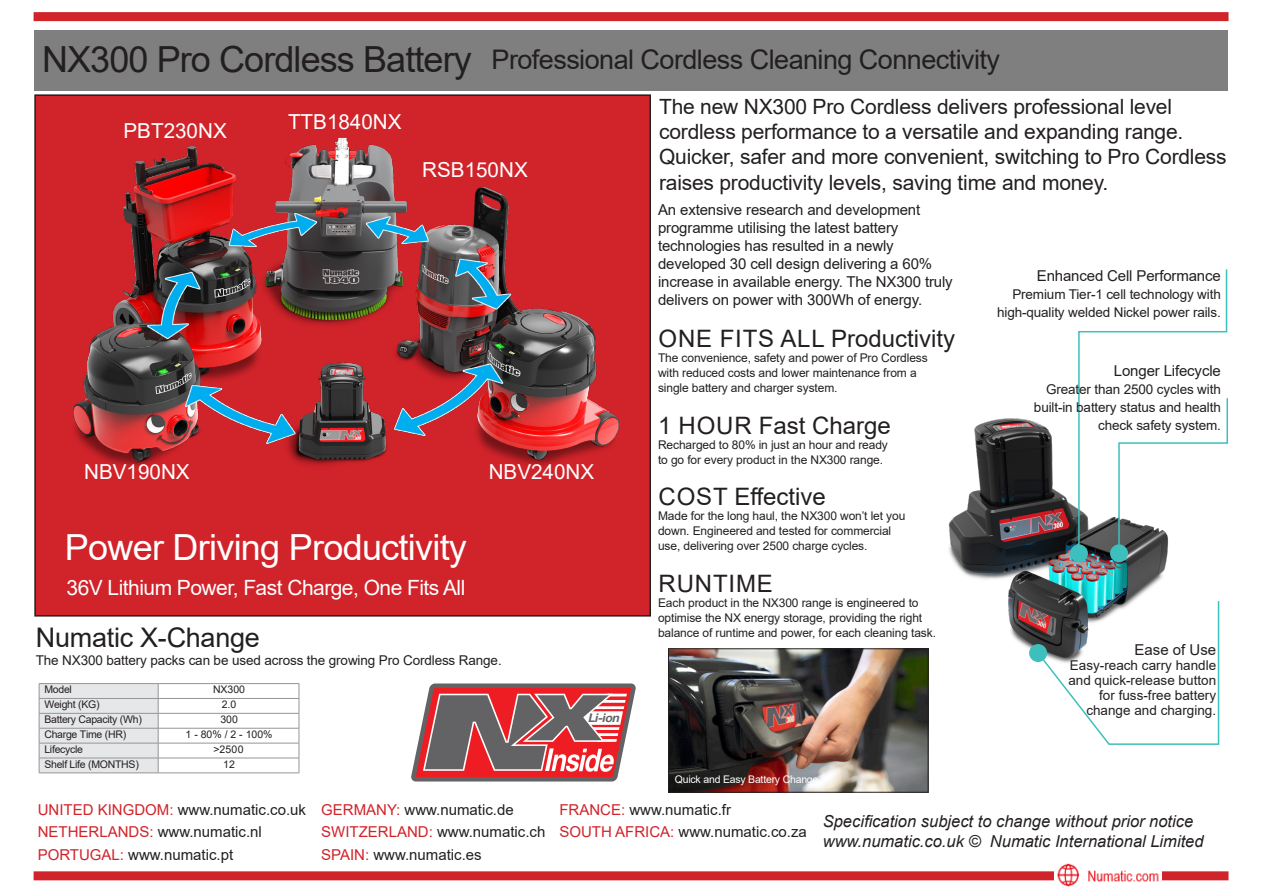
<style>
.page{position:relative;width:1263px;height:893px;background:#fff}
.page>*{position:absolute;margin:0;border:0;box-sizing:border-box;transform-origin:0 0}
.t1{font:36px "Arial";letter-spacing:-.02em;color:#fff}
.t2{font:27px "Arial";letter-spacing:-.02em;color:#231f20}
.t3{font:24px "Arial";color:#231f20}
.t4{font:24px "Arial";letter-spacing:.035em;color:#231f20}
.t5{font:21px/25.2px "Arial";letter-spacing:-.01em;color:#231f20}
.t6{font:21px "Arial";letter-spacing:-.025em;color:#fff}
.t7{font:20.7px "Arial";color:#fff}
.t8{font:italic 16.5px/19.8px "Arial";color:#231f20}
.t9{font:15px/18px "Arial";letter-spacing:-.01em;color:#231f20}
.t10{font:13.5px/15px "Arial";letter-spacing:-.01em;color:#231f20;text-align:right}
.t11{font:12px/15px "Arial";letter-spacing:-.01em;color:#231f20}
.t12{font:italic 700 11.85px "Helvetica Neue";color:#636366}
.t13{font:10.5px "Arial";letter-spacing:-.025em;color:#231f20}
.t14{font:10.5px "Arial";letter-spacing:-.02em;color:#fff}
.s1{font-size:36px}
.s2{color:#d1232a}
</style>
<div class="page">
<div style="left:34px;top:12px;width:1194px;height:9px;background:#d1232a"></div>
<div style="left:34px;top:871px;width:1194px;height:9px;background:#d1232a"></div>
<div style="left:34px;top:30px;width:1194px;height:60px;background:#7f7f7f"></div>
<img style="left:1054px;top:863px;width:108px;height:24px">
<div style="left:35px;top:95px;width:615px;height:521px;background:#d1232a"></div>
<img style="left:948px;top:418px;width:220px;height:244px">
<div style="left:1110px;top:544px;width:18px;height:18px;background:#3dbfbd;border-radius:50%"></div>
<img style="left:73px;top:123px;width:577px;height:391px">
<img style="left:670px;top:651px;width:256px;height:139px">
<div style="left:668px;top:649px;width:260px;height:143px;border:1px solid #231f20"></div>
<hr style="left:39px;top:683px;width:119px;height:1px;background:#939598">
<hr style="left:158px;top:683px;width:141px;height:1px;background:#939598">
<hr style="left:158px;top:698px;width:141px;height:1px;background:#939598">
<hr style="left:158px;top:713px;width:141px;height:1px;background:#939598">
<hr style="left:158px;top:728px;width:141px;height:1px;background:#939598">
<hr style="left:158px;top:743px;width:141px;height:1px;background:#939598">
<hr style="left:158px;top:758px;width:141px;height:1px;background:#939598">
<svg style="left:39px;top:684px;width:120px;height:89px;background:#dfe0e2"></svg>
<svg style="left:299px;top:684px;width:1px;height:89px"></svg>
<hr style="left:39px;top:773px;width:119px;height:1px;background:#939598">
<hr style="left:158px;top:773px;width:141px;height:1px;background:#939598">
<svg style="left:1036px;top:600px;width:184px;height:145px"></svg>
<div style="left:1029px;top:644px;width:18px;height:18px;background:#3dbfbd;border-radius:50%"></div>
<svg style="left:1077px;top:269px;width:151px;height:286px"></svg>
<div style="left:1070px;top:544px;width:18px;height:18px;background:#3dbfbd;border-radius:50%"></div>
<svg style="left:411px;top:683px;width:225px;height:99px"></svg>
<h2 class="t2" style="left:42px;top:41px;width:959px"><span class="s1">NX300 Pro Cordless Battery</span> Professional Cordless Cleaning Connectivity</h2>
<h3 class="t5" style="left:659px;top:94px;width:569px">The new NX300 Pro Cordless delivers professional level cordless performance to a versatile and expanding range.<br>Quicker, safer and more convenient, switching to Pro Cordless raises productivity levels, saving time and money.</h3>
<h3 class="t7" style="left:288px;top:108px;width:115px">TTB1840NX</h3>
<h3 class="t7" style="left:124px;top:117px;width:105px">PBT230NX</h3>
<h3 class="t7" style="left:422px;top:155px;width:107px">RSB150NX</h3>
<h3 class="t7" style="left:84px;top:457px;width:107px">NBV190NX</h3>
<h3 class="t7" style="left:489px;top:457px;width:107px">NBV240NX</h3>
<h1 class="t1" style="left:65px;top:523px;width:404px">Power Driving Productivity</h1>
<h3 class="t6" style="left:67px;top:574px;width:400px">36V Lithium Power, Fast Charge, One Fits All</h3>
<h2 class="t2" style="left:36px;top:619px;width:226px">Numatic X-Change</h2>
<p class="t10" style="left:36px;top:653px;width:467px">The NX300 battery packs can be used across the growing Pro Cordless Range.</p>
<p class="t13" style="left:44px;top:682px;width:29px">Model</p>
<p class="t13" style="left:213px;top:682px;width:34px">NX300</p>
<p class="t13" style="left:44px;top:697px;width:57px">Weight (KG)</p>
<p class="t13" style="left:222px;top:697px;width:16px">2.0</p>
<p class="t13" style="left:44px;top:712px;width:99px">Battery Capacity (Wh)</p>
<p class="t13" style="left:220px;top:712px;width:19px">300</p>
<p class="t13" style="left:44px;top:727px;width:83px">Charge Time (HR)</p>
<p class="t13" style="left:186px;top:727px;width:88px">1 - 80% / 2 - 100%</p>
<p class="t13" style="left:44px;top:742px;width:40px">Lifecycle</p>
<p class="t13" style="left:214px;top:742px;width:32px">&gt;2500</p>
<p class="t13" style="left:44px;top:757px;width:96px">Shelf Life (MONTHS)</p>
<p class="t13" style="left:223px;top:757px;width:13px">12</p>
<p class="t12" style="left:588px;top:709px;width:37px">Li-ion</p>
<p class="t9" style="left:658px;top:201px;width:296px">An extensive research and development programme utilising the latest battery technologies has resulted in a newly developed 30 cell design delivering a 60% increase in available energy. The NX300 truly delivers on power with 300Wh of energy.</p>
<h3 class="t3" style="left:658px;top:322px;width:298px">ONE FITS ALL Productivity</h3>
<p class="t11" style="left:658px;top:350px;width:271px">The convenience, safety and power of Pro Cordless with reduced costs and lower maintenance from a single battery and charger system.</p>
<h3 class="t3" style="left:658px;top:409px;width:234px">1 HOUR Fast Charge</h3>
<p class="t11" style="left:658px;top:437px;width:231px">Recharged to 80% in just an hour and ready to go for every product in the NX300 range.</p>
<h3 class="t3" style="left:658px;top:480px;width:169px">COST Effective</h3>
<p class="t11" style="left:658px;top:508px;width:249px">Made for the long haul, the NX300 won’t let you down. Engineered and tested for commercial use, delivering over 2500 charge cycles.</p>
<h3 class="t4" style="left:658px;top:567px;width:116px">RUNTIME</h3>
<p class="t11" style="left:658px;top:595px;width:279px">Each product in the NX300 range is engineered to optimise the NX energy storage, providing the right balance of runtime and power, for each cleaning task.</p>
<p class="t14" style="left:675px;top:772px;width:145px">Quick and Easy Battery Change</p>
<p class="t9" style="left:1037px;top:267px;width:185px">Enhanced Cell Performance</p>
<p class="t10" style="left:997px;top:286px;width:225px;line-height:18px">Premium Tier-1 cell technology with high-quality welded Nickel power rails.</p>
<p class="t9" style="left:1114px;top:361px;width:108px">Longer Lifecycle</p>
<p class="t10" style="left:1034px;top:380px;width:188px;line-height:18px">Greater than 2500 cycles with built-in battery status and health check safety system.</p>
<p class="t9" style="left:1134px;top:641px;width:83px">Ease of Use</p>
<p class="t10" style="left:1068px;top:658px;width:149px">Easy-reach carry handle and quick-release button for fuss-free battery change and charging.</p>
<p class="t9" style="left:38px;top:800px;width:478px"><span class="s2">UNITED KINGDOM:</span> www.numatic.co.uk <span class="s2">GERMANY:</span> www.numatic.de</p>
<p class="t9" style="left:559px;top:800px;width:173px"><span class="s2">FRANCE:</span> www.numatic.fr</p>
<p class="t9" style="left:38px;top:823px;width:226px"><span class="s2">NETHERLANDS:</span> www.numatic.nl</p>
<p class="t9" style="left:321px;top:823px;width:487px"><span class="s2">SWITZERLAND:</span> www.numatic.ch <span class="s2">SOUTH AFRICA:</span> www.numatic.co.za</p>
<p class="t9" style="left:38px;top:846px;width:197px"><span class="s2">PORTUGAL:</span> www.numatic.pt</p>
<p class="t9" style="left:321px;top:846px;width:162px"><span class="s2">SPAIN:</span> www.numatic.es</p>
<p class="t8" style="left:823px;top:812px;width:382px">Specification subject to change without prior notice www.numatic.co.uk © Numatic International Limited</p>
</div>
